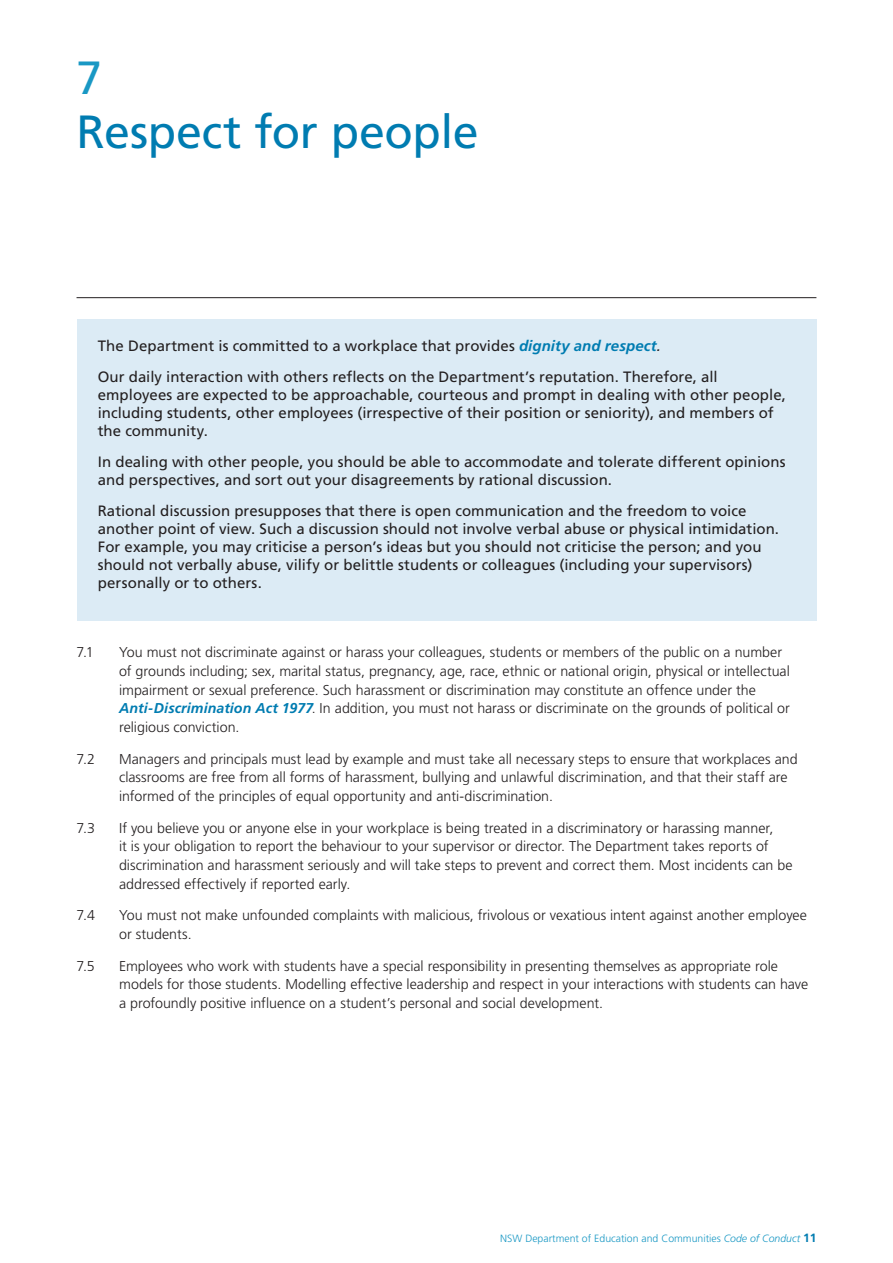
<style>
.page{position:relative;width:893px;height:1263px;background:#fff}
.page>*{position:absolute;margin:0;border:0;box-sizing:border-box;transform-origin:0 0}
._02__Section_-_title{font:46.5px/54px "Frutiger LT Std";letter-spacing:-.005em;color:#007cb1}
.IntroBoxcopy{font:15px/18px "Frutiger LT Std";letter-spacing:.005em;color:#231f20}
.First_line_bullet_co{font:300 14.25px/18.8px "Frutiger LT Std";color:#231f20}
.t1{font:300 10.5px "Frutiger LT Std";color:#1998c4}
.s1{color:#1998c4}
.s2{font-weight:700;font-style:italic;color:#007cb1}
.s3{font-style:italic}
.s4{font-weight:700;font-size:12px;color:#007cb1}
</style>
<div class="page">
<hr style="left:77px;top:297px;width:739px;height:1px;background:#231f20">
<div style="left:77px;top:319px;width:739px;height:302px;background:#dcebf5"></div>
<p class="_02__Section_-_title" style="left:77px;top:51px;width:404px"><span class="s1">7<br></span>Respect for people</p>
<p class="IntroBoxcopy" style="left:98px;top:337px;width:565px">The Department is committed to a workplace that provides <span class="s2">dignity and respect</span><span class="s3">.</span></p>
<p class="IntroBoxcopy" style="left:98px;top:368px;width:690px">Our daily interaction with others reflects on the Department’s reputation. Therefore, all employees are expected to be approachable, courteous and prompt in dealing with other people, including students, other employees (irrespective of their position or seniority), and members of the community.</p>
<p class="IntroBoxcopy" style="left:98px;top:453px;width:689px">In dealing with other people, you should be able to accommodate and tolerate different opinions and perspectives, and sort out your disagreements by rational discussion.</p>
<p class="IntroBoxcopy" style="left:98px;top:502px;width:683px">Rational discussion presupposes that there is open communication and the freedom to voice another point of view. Such a discussion should not involve verbal abuse or physical intimidation.<br>For example, you may criticise a person’s ideas but you should not criticise the person; and you should not verbally abuse, vilify or belittle students or colleagues (including your supervisors) personally or to others.</p>
<p class="First_line_bullet_co" style="left:77px;top:643px;width:19px">7.1</p>
<p class="First_line_bullet_co" style="left:119px;top:643px;width:672px">You must not discriminate against or harass your colleagues, students or members of the public on a number of grounds including; sex, marital status, pregnancy, age, race, ethnic or national origin, physical or intellectual impairment or sexual preference. Such harassment or discrimination may constitute an offence under the <span class="s2">Anti‑Discrimination Act 1977</span>. In addition, you must not harass or discriminate on the grounds of political or religious conviction.</p>
<p class="First_line_bullet_co" style="left:77px;top:749px;width:20px">7.2</p>
<p class="First_line_bullet_co" style="left:119px;top:749px;width:680px">Managers and principals must lead by example and must take all necessary steps to ensure that workplaces and classrooms are free from all forms of harassment, bullying and unlawful discrimination, and that their staff are informed of the principles of equal opportunity and anti-discrimination.</p>
<p class="First_line_bullet_co" style="left:77px;top:818px;width:20px">7.3</p>
<p class="First_line_bullet_co" style="left:119px;top:818px;width:675px">If you believe you or anyone else in your workplace is being treated in a discriminatory or harassing manner,<br>it is your obligation to report the behaviour to your supervisor or director. The Department takes reports of discrimination and harassment seriously and will take steps to prevent and correct them. Most incidents can be addressed effectively if reported early.</p>
<p class="First_line_bullet_co" style="left:77px;top:906px;width:20px">7.4</p>
<p class="First_line_bullet_co" style="left:119px;top:906px;width:689px">You must not make unfounded complaints with malicious, frivolous or vexatious intent against another employee or students.</p>
<p class="First_line_bullet_co" style="left:77px;top:956px;width:20px">7.5</p>
<p class="First_line_bullet_co" style="left:119px;top:956px;width:691px">Employees who work with students have a special responsibility in presenting themselves as appropriate role models for those students. Modelling effective leadership and respect in your interactions with students can have a profoundly positive influence on a student’s personal and social development.</p>
<p class="t1" style="left:500px;top:1233px;width:318px">NSW Department of Education and Communities <span class="s3">Code of Conduct</span> <span class="s4">11</span></p>
</div>
